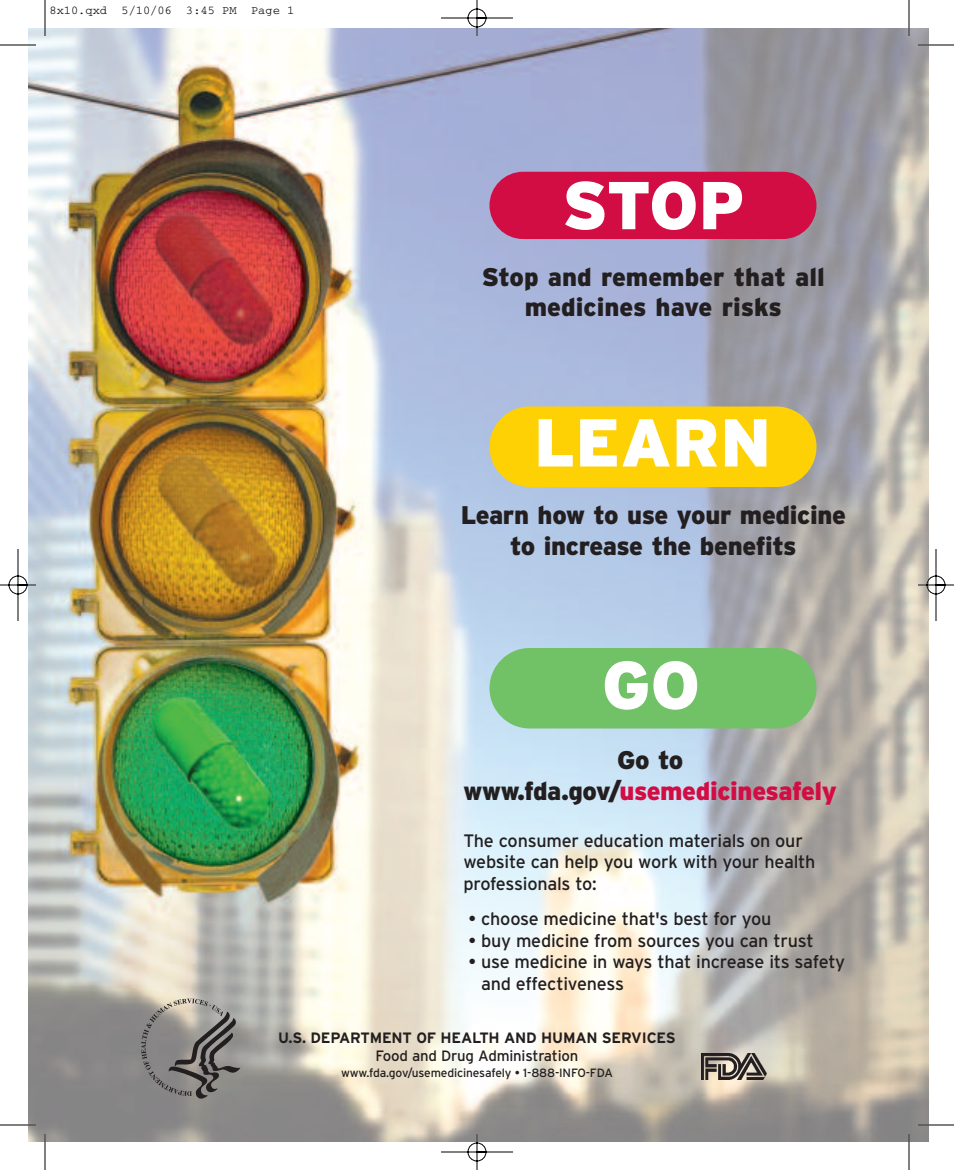
<style>
.page{position:relative;width:954px;height:1170px;background:#fff}
.page>*{position:absolute;margin:0;border:0;box-sizing:border-box;transform-origin:0 0}
.t1{font:900 67.5px "Interstate";color:#fff}
.t2{font:900 25.5px/30.6px "Interstate";letter-spacing:-.015em;color:#231f20;text-align:center}
.t3{font:900 25.5px/30.6px "Interstate";letter-spacing:-.015em;color:#d20d44;text-align:center}
.t4{font:18px/21.6px "Interstate";letter-spacing:-.015em;color:#231f20}
.t5{font:700 15px "Interstate";letter-spacing:-.015em;color:#231f20}
.t6{font:15px "Interstate";letter-spacing:-.015em;color:#231f20}
.t7{font:12px "Interstate";letter-spacing:-.015em;color:#231f20}
.t8{font:12px "Courier";color:#000}
.s1{color:#231f20}
</style>
<div class="page">
<img style="left:0;top:0;width:954px;height:1170px">
<p class="t8" style="left:50px;top:6px;width:246px">8x10.qxd 5/10/06 3:45 PM Page 1</p>
<h1 class="t1" style="left:562px;top:166px;width:184px">STOP</h1>
<h2 class="t2" style="left:482px;top:262px;width:345px">Stop and remember that all medicines have risks</h2>
<h1 class="t1" style="left:534px;top:404px;width:239px">LEARN</h1>
<h2 class="t2" style="left:461px;top:500px;width:387px">Learn how to use your medicine to increase the benefits</h2>
<h1 class="t1" style="left:602px;top:646px;width:100px">GO</h1>
<h2 class="t3" style="left:464px;top:745px;width:375px"><span class="s1">Go to www.fda.gov/</span>usemedicinesafely</h2>
<p class="t4" style="left:464px;top:830px;width:353px">The consumer education materials on our website can help you work with your health professionals to:</p>
<p class="t4" style="left:469px;top:908px;width:304px">• choose medicine that's best for you</p>
<p class="t4" style="left:469px;top:930px;width:347px">• buy medicine from sources you can trust</p>
<p class="t4" style="left:481px;top:951px;width:365px;text-indent:-13px">• use medicine in ways that increase its safety and effectiveness</p>
<p class="t5" style="left:278px;top:1029px;width:399px">U.S. DEPARTMENT OF HEALTH AND HUMAN SERVICES</p>
<p class="t6" style="left:376px;top:1047px;width:204px">Food and Drug Administration</p>
<p class="t7" style="left:341px;top:1066px;width:273px">www.fda.gov/usemedicinesafely • 1-888-INFO-FDA</p>
</div>
